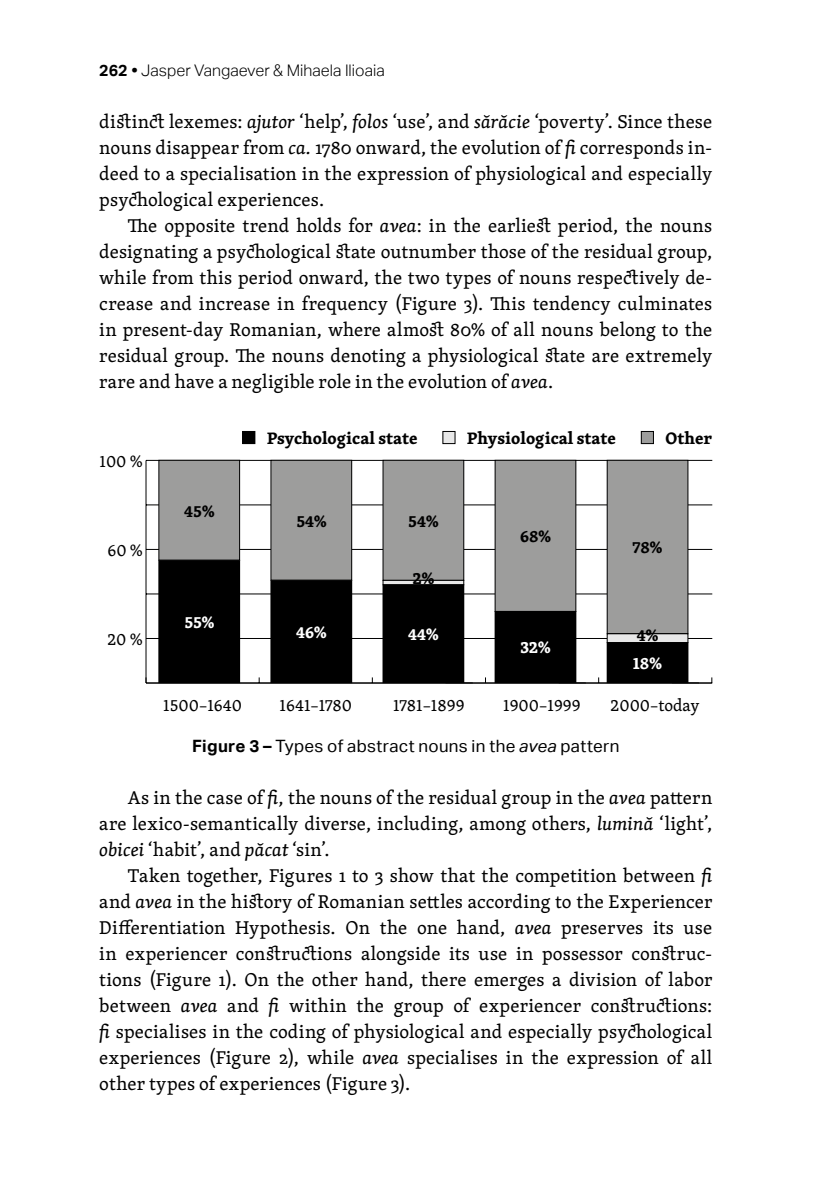
<style>
.page{position:relative;width:840px;height:1191px;background:#fff}
.page>*{position:absolute;margin:0;border:0;box-sizing:border-box;transform-origin:0 0}
.VP_Normal{font:19px/26px "Skolar Latin";letter-spacing:.01em;color:#000;text-align:justify}
.t1{font:700 17px "Skolar Latin";color:#000}
.t2{font:17px "Skolar Latin";color:#000}
.VP_Titre_tableau{font:17px "Aktiv Grotesk";letter-spacing:.02em;color:#000}
.t3{font:700 17px "Skolar Latin";color:#fff}
.t4{font:300 16px "Aktiv Grotesk";color:#000}
.s1{font-weight:700}
.s2{font-style:italic}
</style>
<div class="page">
<hr style="left:145px;top:460px;width:1px;height:223px;background:#000">
<hr style="left:146px;top:638px;width:565px;height:1px;background:#000">
<hr style="left:146px;top:593px;width:565px;height:1px;background:#000">
<hr style="left:146px;top:549px;width:565px;height:1px;background:#000">
<hr style="left:146px;top:504px;width:565px;height:1px;background:#000">
<hr style="left:146px;top:460px;width:565px;height:1px;background:#000">
<div style="left:159px;top:460px;width:80px;height:100px;background:#9d9d9c"></div>
<div style="left:158px;top:460px;width:82px;height:100px;border:1px solid #000"></div>
<div style="left:271px;top:460px;width:80px;height:120px;background:#9d9d9c"></div>
<div style="left:270px;top:460px;width:82px;height:120px;border:1px solid #000"></div>
<div style="left:383px;top:460px;width:80px;height:120px;background:#9d9d9c"></div>
<div style="left:383px;top:580px;width:80px;height:5px;background:#e8e8e8"></div>
<div style="left:382px;top:580px;width:81px;height:5px;border:1px solid #000"></div>
<div style="left:159px;top:560px;width:80px;height:122px;background:#000"></div>
<div style="left:158px;top:560px;width:82px;height:123px;border:1px solid #000"></div>
<div style="left:271px;top:580px;width:80px;height:102px;background:#000"></div>
<div style="left:270px;top:580px;width:82px;height:103px;border:1px solid #000"></div>
<div style="left:383px;top:585px;width:80px;height:97px;background:#000"></div>
<div style="left:382px;top:584px;width:81px;height:99px;border:1px solid #000"></div>
<hr style="left:146px;top:682px;width:565px;height:1px;background:#000">
<div style="left:495px;top:460px;width:80px;height:151px;background:#9d9d9c"></div>
<div style="left:607px;top:460px;width:80px;height:173px;background:#9d9d9c"></div>
<div style="left:606px;top:460px;width:81px;height:174px;border:1px solid #000"></div>
<hr style="left:159px;top:560px;width:80px;height:1px;background:#000">
<hr style="left:271px;top:580px;width:80px;height:1px;background:#000">
<div style="left:607px;top:634px;width:80px;height:8px;background:#e8e8e8"></div>
<div style="left:606px;top:633px;width:81px;height:10px;border:1px solid #000"></div>
<div style="left:495px;top:611px;width:80px;height:71px;background:#000"></div>
<div style="left:494px;top:611px;width:81px;height:72px;border:1px solid #000"></div>
<div style="left:607px;top:642px;width:80px;height:40px;background:#000"></div>
<svg style="left:558px;top:682px;width:27px;height:1px"></svg>
<div style="left:442px;top:431px;width:13px;height:12px;background:#e8e8e8"></div>
<div style="left:442px;top:431px;width:13px;height:13px;border:1px solid #000"></div>
<div style="left:242px;top:431px;width:13px;height:12px;background:#000"></div>
<div style="left:242px;top:431px;width:13px;height:13px;border:1px solid #000"></div>
<div style="left:641px;top:431px;width:12px;height:12px;background:#9d9d9c"></div>
<div style="left:640px;top:431px;width:13px;height:13px;border:1px solid #000"></div>
<p class="t4" style="left:99px;top:61px;width:287px"><span class="s1">262 •</span> Jasper Vangaever &amp; Mihaela Ilioaia</p>
<p class="VP_Normal" style="left:99px;top:108px;width:614px">distinct lexemes: <span class="s2">ajutor</span> ‘help’, <span class="s2">folos</span> ‘use’, and <span class="s2">sărăcie</span> ‘poverty’. Since these nouns disappear from <span class="s2">ca.</span> 1780 onward, the evolution of <span class="s2">fi</span> corresponds in&shy;deed to a specialisation in the expression of physiological and especially psychological experiences.</p>
<p class="VP_Normal" style="left:99px;top:212px;width:614px;text-indent:28px">The opposite trend holds for <span class="s2">avea</span>: in the earliest period, the nouns designating a psychological state outnumber those of the residual group, while from this period onward, the two types of nouns respectively de&shy;crease and increase in frequency (Figure 3). This tendency culminates in present-day Romanian, where almost 80% of all nouns belong to the residual group. The nouns denoting a physiological state are extremely rare and have a negligible role in the evolution of <span class="s2">avea</span>.</p>
<p class="t1" style="left:267px;top:424px;width:152px">Psychological state</p>
<p class="t1" style="left:467px;top:424px;width:150px">Physiological state</p>
<p class="t1" style="left:665px;top:424px;width:48px">Other</p>
<p class="t2" style="left:99px;top:448px;width:45px">100 %</p>
<p class="t2" style="left:107px;top:537px;width:37px">60 %</p>
<p class="t2" style="left:107px;top:626px;width:37px">20 %</p>
<p class="t1" style="left:184px;top:497px;width:32px">45%</p>
<p class="t3" style="left:184px;top:608px;width:31px">55%</p>
<p class="t1" style="left:296px;top:507px;width:32px">54%</p>
<p class="t1" style="left:408px;top:507px;width:32px">54%</p>
<p class="t3" style="left:296px;top:618px;width:32px">46%</p>
<p class="t1" style="left:412px;top:564px;width:23px">2%</p>
<p class="t3" style="left:408px;top:621px;width:32px">44%</p>
<p class="t2" style="left:163px;top:693px;width:80px">1500–1640</p>
<p class="t2" style="left:279px;top:693px;width:74px">1641–1780</p>
<p class="t2" style="left:393px;top:693px;width:73px">1781–1899</p>
<p class="t1" style="left:519px;top:523px;width:32px">68%</p>
<p class="t3" style="left:520px;top:634px;width:32px">32%</p>
<p class="t1" style="left:632px;top:534px;width:31px">78%</p>
<p class="t1" style="left:636px;top:622px;width:23px">4%</p>
<p class="t3" style="left:633px;top:649px;width:30px">18%</p>
<p class="t2" style="left:503px;top:693px;width:79px">1900–1999</p>
<p class="t2" style="left:610px;top:693px;width:90px">2000–today</p>
<p class="VP_Titre_tableau" style="left:192px;top:736px;width:428px"><span class="s1">Figure 3 –</span> Types of abstract nouns in the <span class="s2">avea</span> pattern</p>
<p class="VP_Normal" style="left:99px;top:784px;width:614px;text-indent:28px">As in the case of <span class="s2">fi</span>, the nouns of the residual group in the <span class="s2">avea</span> pattern are lexico-semantically diverse, including, among others, <span class="s2">lumină</span> ‘light’, <span class="s2">obicei</span> ‘habit’, and <span class="s2">păcat</span> ‘sin’.</p>
<p class="VP_Normal" style="left:99px;top:862px;width:614px;text-indent:28px">Taken together, Figures 1 to 3 show that the competition between <span class="s2">fi </span>and <span class="s2">avea</span> in the history of Romanian settles according to the Experiencer Differentiation Hypothesis. On the one hand, <span class="s2">avea</span> preserves its use in experiencer constructions alongside its use in possessor construc&shy;tions (Figure 1). On the other hand, there emerges a division of labor between <span class="s2">avea</span> and <span class="s2">fi</span> within the group of experiencer constructions: <span class="s2">fi</span> specialises in the coding of physiological and especially psychological experiences (Figure 2), while <span class="s2">avea</span> specialises in the expression of all other types of experiences (Figure 3).</p>
</div>
